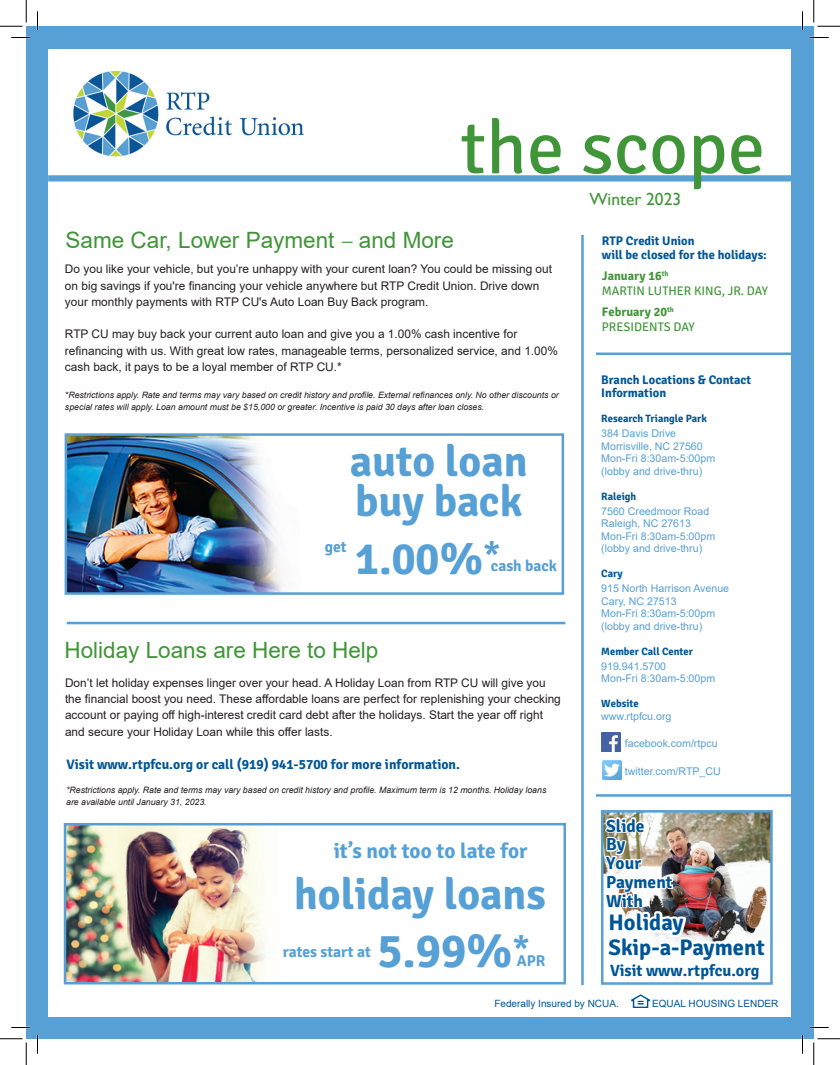
<style>
.page{position:relative;width:840px;height:1065px;background:#fff}
.page>*{position:absolute;margin:0;border:0;box-sizing:border-box;transform-origin:0 0}
.t1{font:75px "Signika Negative";color:#3f9537}
.t2{font:700 47.5px "Signika Negative";color:#56a0d5}
.t3{font:700 45px "Signika Negative";color:#56a0d5}
.t4{font:700 43.75px "Signika Negative";color:#56a0d5}
.t5{font:22.5px "Arial";color:#3f9537}
.t6{font:700 22.5px "Signika Negative";color:#005595}
.t7{font:700 21.25px "Signika Negative";color:#56a0d5}
.t8{font:700 17.5px "Signika Negative";color:#005595}
.t9{font:17.5px "Gill Sans";color:#3f9537}
.t10{font:700 16.25px "Signika Negative";color:#005595}
.t11{font:700 15.62px "Signika Negative";color:#56a0d5}
.Body{font:700 13.75px "Signika Negative";color:#005595}
.t12{font:700 12.5px/13.8px "Signika Negative";color:#005595}
.t13{font:12.5px "Signika Negative";color:#3f9537}
.t14{font:700 12.5px "Signika Negative";color:#3f9537}
.Body-2{font:11.88px/16.2px "Arial";color:#231f20}
.t15{font:10.62px/12.5px "Arial";color:#56a0d5}
.t16{font:700 10.62px/15px "Signika Negative";color:#005595}
.t17{font:10px "Arial";color:#005595}
.Body-3{font:italic 8.75px/11.2px "Arial";color:#231f20}
.s1{font-family:"Minion Pro"}
.s2{font-family:"Arial";font-weight:400;color:#56a0d5}
</style>
<div class="page">
<div style="left:26px;top:26px;width:788px;height:1013px;background:#56a0d5"></div>
<div style="left:48px;top:49px;width:743px;height:968px;background:#fff"></div>
<div style="left:48px;top:175px;width:743px;height:7px;background:#56a0d5"></div>
<hr style="left:596px;top:352px;width:195px;height:3px;background:#56a0d5">
<hr style="left:596px;top:794px;width:195px;height:3px;background:#56a0d5">
<hr style="left:581px;top:235px;width:3px;height:750px;background:#56a0d5">
<img style="left:601px;top:733px;width:19px;height:19px">
<img style="left:602px;top:760px;width:20px;height:21px">
<img style="left:73px;top:71px;width:231px;height:86px">
<img style="left:604px;top:813px;width:166px;height:51px">
<div style="left:601px;top:810px;width:172px;height:175px;border:2px solid #56a0d5"></div>
<img style="left:602px;top:815px;width:167px;height:193px">
<img style="left:68px;top:436px;width:217px;height:156px">
<div style="left:65px;top:433px;width:499px;height:162px;border:2px solid #56a0d5"></div>
<img style="left:67px;top:826px;width:198px;height:155px">
<div style="left:64px;top:823px;width:502px;height:161px;border:2px solid #56a0d5"></div>
<img style="left:632px;top:994px;width:18px;height:13px">
<hr style="left:67px;top:622px;width:498px;height:2px;background:#56a0d5">
<svg style="left:11px;top:37px;width:19px;height:1px"></svg>
<svg style="left:810px;top:37px;width:19px;height:1px"></svg>
<svg style="left:11px;top:1027px;width:19px;height:1px"></svg>
<svg style="left:810px;top:1027px;width:19px;height:1px"></svg>
<svg style="left:37px;top:11px;width:1px;height:19px"></svg>
<svg style="left:37px;top:1035px;width:1px;height:19px"></svg>
<svg style="left:802px;top:11px;width:1px;height:19px"></svg>
<svg style="left:802px;top:1035px;width:1px;height:19px"></svg>
<svg style="left:0;top:0;width:27px;height:27px"></svg>
<svg style="left:0;top:1039px;width:27px;height:26px"></svg>
<svg style="left:814px;top:0;width:26px;height:27px"></svg>
<svg style="left:814px;top:1039px;width:26px;height:26px"></svg>
<p class="t1" style="left:460px;top:106px;width:307px">the scope</p>
<p class="t9" style="left:589px;top:189px;width:93px">Winter 2023</p>
<p class="t5" style="left:66px;top:225px;width:390px">Same Car, Lower Payment <span class="s1">−</span> and More</p>
<p class="Body-2" style="left:65px;top:261px;width:489px">Do you like your vehicle, but you’re unhappy with your curent loan? You could be missing out on big savings if you're financing your vehicle anywhere but RTP Credit Union. Drive down your monthly payments with RTP CU's Auto Loan Buy Back program.</p>
<p class="Body-2" style="left:65px;top:326px;width:454px">RTP CU may buy back your current auto loan and give you a 1.00% cash incentive for</p>
<p class="Body-2" style="left:65px;top:342px;width:495px">refinancing with us. With great low rates, manageable terms, personalized service, and 1.00% cash back, it pays to be a loyal member of RTP CU.*</p>
<p class="Body-3" style="left:65px;top:390px;width:495px">*Restrictions apply. Rate and terms may vary based on credit history and profile. External refinances only. No other discounts or special rates will apply. Loan amount must be $15,000 or greater. Incentive is paid 30 days after loan closes.</p>
<p class="t4" style="left:350px;top:435px;width:179px">auto loan</p>
<p class="t4" style="left:355px;top:475px;width:169px">buy back</p>
<p class="t11" style="left:325px;top:538px;width:23px">get</p>
<p class="t3" style="left:355px;top:532px;width:147px">1.00%<sup>*</sup></p>
<p class="t11" style="left:491px;top:556px;width:67px">cash back</p>
<p class="t5" style="left:65px;top:635px;width:315px">Holiday Loans are Here to Help</p>
<p class="Body-2" style="left:65px;top:674px;width:497px">Don’t let holiday expenses linger over your head. A Holiday Loan from RTP CU will give you the financial boost you need. These affordable loans are perfect for replenishing your checking account or paying off high-interest credit card debt after the holidays. Start the year off right and secure your Holiday Loan while this offer lasts.</p>
<p class="Body" style="left:67px;top:756px;width:395px">Visit www.rtpfcu.org or call (919) 941-5700 for more information.</p>
<p class="Body-3" style="left:66px;top:785px;width:482px">*Restrictions apply. Rate and terms may vary based on credit history and profile. Maximum term is 12 months. Holiday loans</p>
<p class="Body-3" style="left:66px;top:796px;width:142px">are available until January 31, 2023.</p>
<p class="t7" style="left:334px;top:838px;width:195px">it’s not too to late for</p>
<p class="t4" style="left:294px;top:868px;width:253px">holiday loans</p>
<p class="t11" style="left:283px;top:943px;width:90px">rates start at</p>
<p class="t2" style="left:377px;top:923px;width:154px">5.99%<sup>*</sup></p>
<p class="t11" style="left:517px;top:952px;width:30px">APR</p>
<p class="t12" style="left:602px;top:234px;width:94px">RTP Credit Union</p>
<p class="t12" style="left:602px;top:248px;width:167px">will be closed for the holidays:</p>
<p class="t14" style="left:602px;top:268px;width:68px">January 16<sup>th</sup></p>
<p class="t13" style="left:602px;top:284px;width:168px">MARTIN LUTHER KING, JR. DAY</p>
<p class="t14" style="left:602px;top:304px;width:73px">February 20<sup>th</sup></p>
<p class="t13" style="left:602px;top:320px;width:94px">PRESIDENTS DAY</p>
<p class="t12" style="left:601px;top:373px;width:151px">Branch Locations &amp; Contact<br>Information</p>
<p class="t16" style="left:601px;top:411px;width:107px">Research Triangle Park</p>
<p class="t15" style="left:601px;top:427px;width:76px">384 Davis Drive</p>
<p class="t15" style="left:601px;top:440px;width:103px">Morrisville, NC 27560</p>
<p class="t15" style="left:601px;top:452px;width:115px">Mon-Fri 8:30am-5:00pm (lobby and drive-thru)</p>
<p class="t16" style="left:601px;top:489px;width:37px">Raleigh</p>
<p class="t15" style="left:601px;top:505px;width:110px">7560 Creedmoor Road</p>
<p class="t15" style="left:601px;top:517px;width:91px">Raleigh, NC 27613</p>
<p class="t15" style="left:601px;top:530px;width:115px">Mon-Fri 8:30am-5:00pm (lobby and drive-thru)</p>
<p class="t16" style="left:601px;top:566px;width:23px">Cary</p>
<p class="t15" style="left:601px;top:582px;width:129px">915 North Harrison Avenue</p>
<p class="t15" style="left:601px;top:595px;width:77px">Cary, NC 27513</p>
<p class="t15" style="left:601px;top:607px;width:115px">Mon-Fri 8:30am-5:00pm</p>
<p class="t15" style="left:601px;top:620px;width:102px">(lobby and drive-thru)</p>
<p class="t16" style="left:601px;top:644px;width:93px">Member Call Center<br><span class="s2">919.941.5700</span></p>
<p class="t15" style="left:601px;top:672px;width:115px">Mon-Fri 8:30am-5:00pm</p>
<p class="t16" style="left:601px;top:696px;width:39px">Website</p>
<p class="t15" style="left:601px;top:710px;width:72px">www.rtpfcu.org</p>
<p class="t15" style="left:625px;top:737px;width:94px">facebook.com/rtpcu</p>
<p class="t15" style="left:625px;top:765px;width:98px">twitter.com/RTP_CU</p>
<p class="t8" style="left:606px;top:815px;width:40px">Slide</p>
<p class="t8" style="left:606px;top:834px;width:21px">By</p>
<p class="t8" style="left:606px;top:853px;width:37px">Your</p>
<p class="t8" style="left:606px;top:871px;width:68px">Payment</p>
<p class="t8" style="left:606px;top:890px;width:38px">With</p>
<p class="t6" style="left:609px;top:909px;width:77px">Holiday</p>
<p class="t6" style="left:609px;top:934px;width:158px">Skip-a-Payment</p>
<p class="t10" style="left:610px;top:961px;width:151px">Visit www.rtpfcu.org</p>
<p class="t17" style="left:494px;top:996px;width:126px">Federally Insured by NCUA.</p>
<p class="t17" style="left:652px;top:997px;width:128px">EQUAL HOUSING LENDER</p>
</div>
